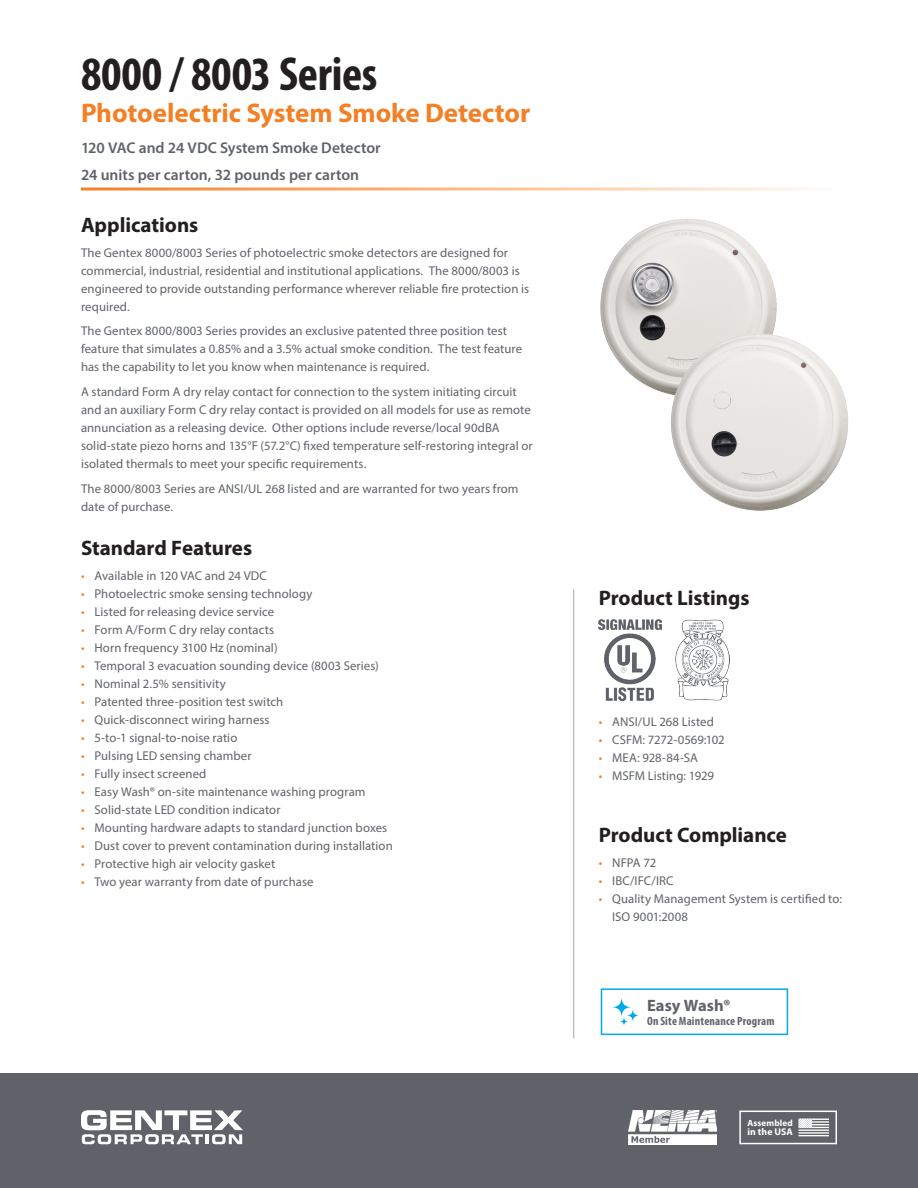
<style>
.page{position:relative;width:918px;height:1188px;background:#fff}
.page>*{position:absolute;margin:0;border:0;box-sizing:border-box;transform-origin:0 0}
.t1{font:700 condensed 48px "Myriad Pro";letter-spacing:-.005em;color:#231f20}
.t2{font:700 27px "Myriad Pro";letter-spacing:-.005em;color:#f48026}
.t3{font:700 21px "Myriad Pro";letter-spacing:-.005em;color:#231f20}
.t4{font:700 16.5px "Myriad Pro";color:#5f6369}
.t5{font:600 15.6px "Myriad Pro";color:#5f6369}
.Body_Copy{font:12.75px/18px "Myriad Pro";letter-spacing:.005em;color:#5f6369}
.t6{font:700 condensed 12px "Myriad Pro";letter-spacing:.015em;color:#5f6369}
.t7{font:700 9.75px "Myriad Pro";letter-spacing:.015em;color:#fff}
.t8{font:700 9px "Myriad Pro";letter-spacing:.02em;color:#fff}
.s1{color:#f48026}
</style>
<div class="page">
<div style="left:0;top:1073px;width:918px;height:115px;background:#5f6369"></div>
<svg style="left:81px;top:1110px;width:162px;height:34px"></svg>
<svg style="left:798px;top:1119px;width:31px;height:17px"></svg>
<div style="left:739px;top:1111px;width:98px;height:33px;border:2px solid #fff"></div>
<img style="left:599px;top:619px;width:62px;height:81px">
<hr style="left:573px;top:589px;width:1px;height:449px;background:#a3a7a9">
<img style="left:628px;top:1111px;width:89px;height:33px">
<img style="left:675px;top:620px;width:55px;height:80px">
<img style="left:600px;top:219px;width:177px;height:172px">
<img style="left:658px;top:324px;width:190px;height:187px">
<svg style="left:613px;top:999px;width:17px;height:17px"></svg>
<svg style="left:627px;top:1010px;width:11px;height:11px"></svg>
<svg style="left:620px;top:1018px;width:8px;height:8px"></svg>
<div style="left:601px;top:988px;width:187px;height:47px;border:2px solid #00abe7"></div>
<p class="t1" style="left:81px;top:44px;width:298px">8000 / 8003 Series</p>
<p class="t2" style="left:81px;top:95px;width:451px">Photoelectric System Smoke Detector</p>
<p class="t5" style="left:81px;top:138px;width:301px">120 VAC and 24 VDC System Smoke Detector</p>
<p class="t5" style="left:81px;top:165px;width:280px">24 units per carton, 32 pounds per carton</p>
<p class="t3" style="left:81px;top:211px;width:119px">Applications</p>
<p class="Body_Copy" style="left:81px;top:243px;width:450px">The Gentex 8000/8003 Series of photoelectric smoke detectors are designed for commercial, industrial, residential and institutional applications. The 8000/8003 is engineered to provide outstanding performance wherever reliable fire protection is required.</p>
<p class="Body_Copy" style="left:81px;top:322px;width:443px">The Gentex 8000/8003 Series provides an exclusive patented three position test feature that simulates a 0.85% and a 3.5% actual smoke condition. The test feature has the capability to let you know when maintenance is required.</p>
<p class="Body_Copy" style="left:81px;top:383px;width:453px">A standard Form A dry relay contact for connection to the system initiating circuit and an auxiliary Form C dry relay contact is provided on all models for use as remote annunciation as a releasing device. Other options include reverse/local 90dBA solid-state piezo horns and 135°F (57.2°C) fixed temperature self-restoring integral or isolated thermals to meet your specific requirements.</p>
<p class="Body_Copy" style="left:81px;top:479px;width:439px">The 8000/8003 Series are ANSI/UL 268 listed and are warranted for two years from date of purchase.</p>
<p class="t3" style="left:81px;top:534px;width:173px">Standard Features</p>
<p class="Body_Copy" style="left:81px;top:566px;width:188px"><span class="s1">•</span> Available in 120 VAC and 24 VDC</p>
<p class="Body_Copy" style="left:81px;top:584px;width:233px"><span class="s1">•</span> Photoelectric smoke sensing technology</p>
<p class="Body_Copy" style="left:81px;top:602px;width:195px"><span class="s1">•</span> Listed for releasing device service</p>
<p class="Body_Copy" style="left:81px;top:620px;width:195px"><span class="s1">•</span> Form A/Form C dry relay contacts</p>
<p class="Body_Copy" style="left:81px;top:638px;width:198px"><span class="s1">•</span> Horn frequency 3100 Hz (nominal)</p>
<p class="Body_Copy" style="left:81px;top:656px;width:299px"><span class="s1">•</span> Temporal 3 evacuation sounding device (8003 Series)</p>
<p class="Body_Copy" style="left:81px;top:674px;width:146px"><span class="s1">•</span> Nominal 2.5% sensitivity</p>
<p class="Body_Copy" style="left:81px;top:692px;width:204px"><span class="s1">•</span> Patented three-position test switch</p>
<p class="Body_Copy" style="left:81px;top:710px;width:190px"><span class="s1">•</span> Quick-disconnect wiring harness</p>
<p class="Body_Copy" style="left:81px;top:728px;width:158px"><span class="s1">•</span> 5-to-1 signal-to-noise ratio</p>
<p class="Body_Copy" style="left:81px;top:746px;width:172px"><span class="s1">•</span> Pulsing LED sensing chamber</p>
<p class="Body_Copy" style="left:81px;top:764px;width:127px"><span class="s1">•</span> Fully insect screened</p>
<p class="Body_Copy" style="left:81px;top:782px;width:286px"><span class="s1">•</span> Easy Wash® on-site maintenance washing program</p>
<p class="Body_Copy" style="left:81px;top:800px;width:201px"><span class="s1">•</span> Solid-state LED condition indicator</p>
<p class="Body_Copy" style="left:81px;top:818px;width:308px"><span class="s1">•</span> Mounting hardware adapts to standard junction boxes</p>
<p class="Body_Copy" style="left:81px;top:836px;width:313px"><span class="s1">•</span> Dust cover to prevent contamination during installation</p>
<p class="Body_Copy" style="left:81px;top:854px;width:196px"><span class="s1">•</span> Protective high air velocity gasket</p>
<p class="Body_Copy" style="left:81px;top:872px;width:234px"><span class="s1">•</span> Two year warranty from date of purchase</p>
<p class="t3" style="left:599px;top:584px;width:152px">Product Listings</p>
<p class="Body_Copy" style="left:599px;top:713px;width:117px"><span class="s1">•</span> ANSI/UL 268 Listed</p>
<p class="Body_Copy" style="left:599px;top:731px;width:128px"><span class="s1">•</span> CSFM: 7272-0569:102</p>
<p class="Body_Copy" style="left:599px;top:749px;width:101px"><span class="s1">•</span> MEA: 928-84-SA</p>
<p class="Body_Copy" style="left:599px;top:767px;width:117px"><span class="s1">•</span> MSFM Listing: 1929</p>
<p class="t3" style="left:599px;top:821px;width:190px">Product Compliance</p>
<p class="Body_Copy" style="left:599px;top:853px;width:59px"><span class="s1">•</span> NFPA 72</p>
<p class="Body_Copy" style="left:599px;top:871px;width:76px"><span class="s1">•</span> IBC/IFC/IRC</p>
<p class="Body_Copy" style="left:612px;top:889px;width:231px;text-indent:-14px"><span class="s1">•</span> Quality Management System is certified to:<br>ISO 9001:2008</p>
<p class="t4" style="left:647px;top:995px;width:85px">Easy Wash®</p>
<p class="t6" style="left:647px;top:1013px;width:129px">On Site Maintenance Program</p>
<p class="t8" style="left:747px;top:1117px;width:47px">Assembled</p>
<p class="t7" style="left:747px;top:1126px;width:47px">in the USA</p>
</div>
